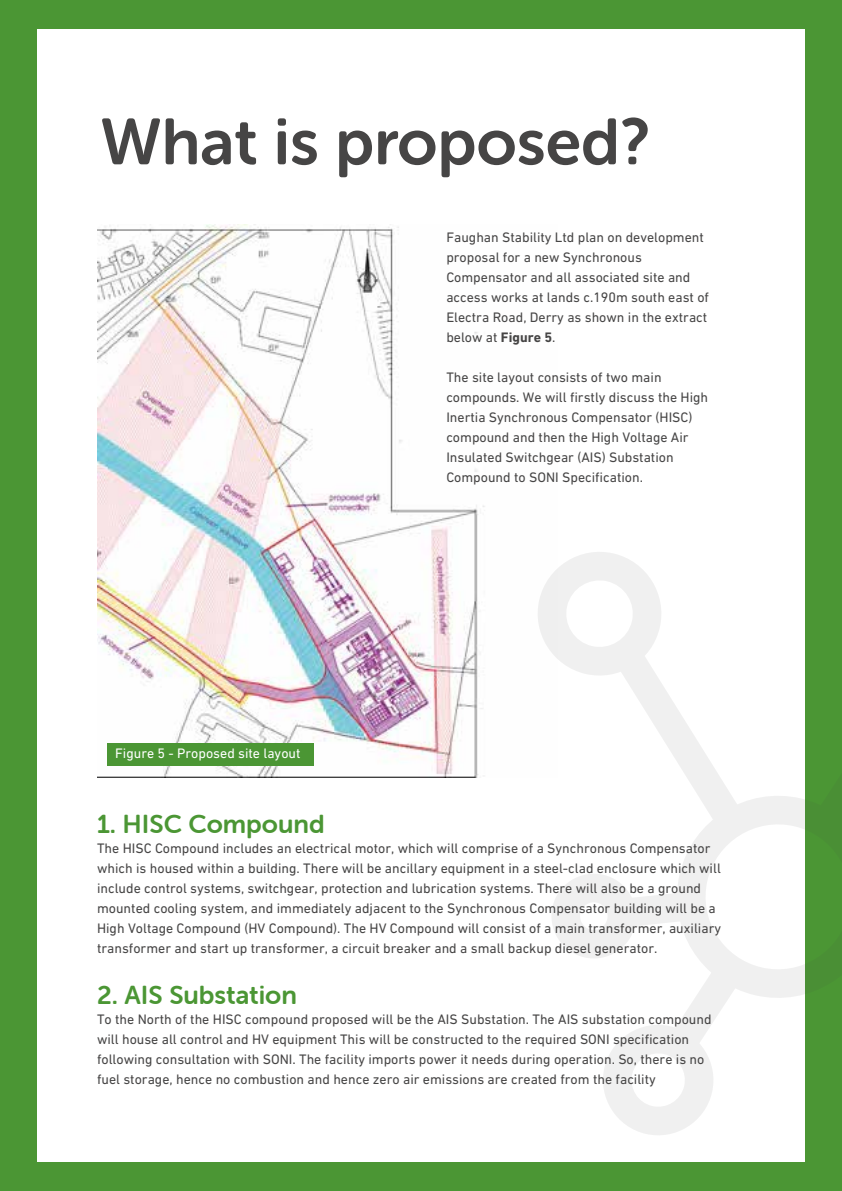
<style>
.page{position:relative;width:842px;height:1191px;background:#4b9634}
.page>*{position:absolute;margin:0;border:0;box-sizing:border-box;transform-origin:0 0}
.t1{font:64.7px "Museo Sans Rounded 700";color:#464545}
.t2{font:26px "Museo Sans Rounded 700";color:#4b9634}
.t3{font:14px/20px "DIN Next LT Pro";color:#464545}
.t4{font:14px "DIN Next LT Pro";color:#fff}
.s1{font-weight:700}
</style>
<div class="page">
<div style="left:37px;top:29px;width:768px;height:1132px;background:#fff"></div>
<img style="left:97px;top:224px;width:388px;height:553px">
<div style="left:108px;top:743px;width:206px;height:23px;background:#4b9634"></div>
<svg style="left:538px;top:552px;width:267px;height:583px"></svg>
<h1 class="t1" style="left:100px;top:106px;width:552px">What is proposed?</h1>
<p class="t4" style="left:115px;top:745px;width:187px">Figure 5 - Proposed site layout</p>
<p class="t3" style="left:446px;top:227px;width:264px">Faughan Stability Ltd plan on development proposal for a new Synchronous Compensator and all associated site and access works at lands c.190m south east of Electra Road, Derry as shown in the extract below at <span class="s1">Figure 5</span>.</p>
<p class="t3" style="left:446px;top:367px;width:263px">The site layout consists of two main compounds. We will firstly discuss the High Inertia Synchronous Compensator (HISC) compound and then the High Voltage Air Insulated Switchgear (AIS) Substation Compound to SONI Specification.</p>
<h2 class="t2" style="left:97px;top:809px;width:229px">1. HISC Compound</h2>
<p class="t3" style="left:97px;top:837px;width:625px">The HISC Compound includes an electrical motor, which will comprise of a Synchronous Compensator which is housed within a building. There will be ancillary equipment in a steel-clad enclosure which will include control systems, switchgear, protection and lubrication systems. There will also be a ground mounted cooling system, and immediately adjacent to the Synchronous Compensator building will be a High Voltage Compound (HV Compound). The HV Compound will consist of a main transformer, auxiliary transformer and start up transformer, a circuit breaker and a small backup diesel generator.</p>
<h2 class="t2" style="left:97px;top:980px;width:201px">2. AIS Substation</h2>
<p class="t3" style="left:97px;top:1009px;width:616px">To the North of the HISC compound proposed will be the AIS Substation. The AIS substation compound will house all control and HV equipment This will be constructed to the required SONI specification following consultation with SONI. The facility imports power it needs during operation. So, there is no fuel storage, hence no combustion and hence zero air emissions are created from the facility</p>
</div>
